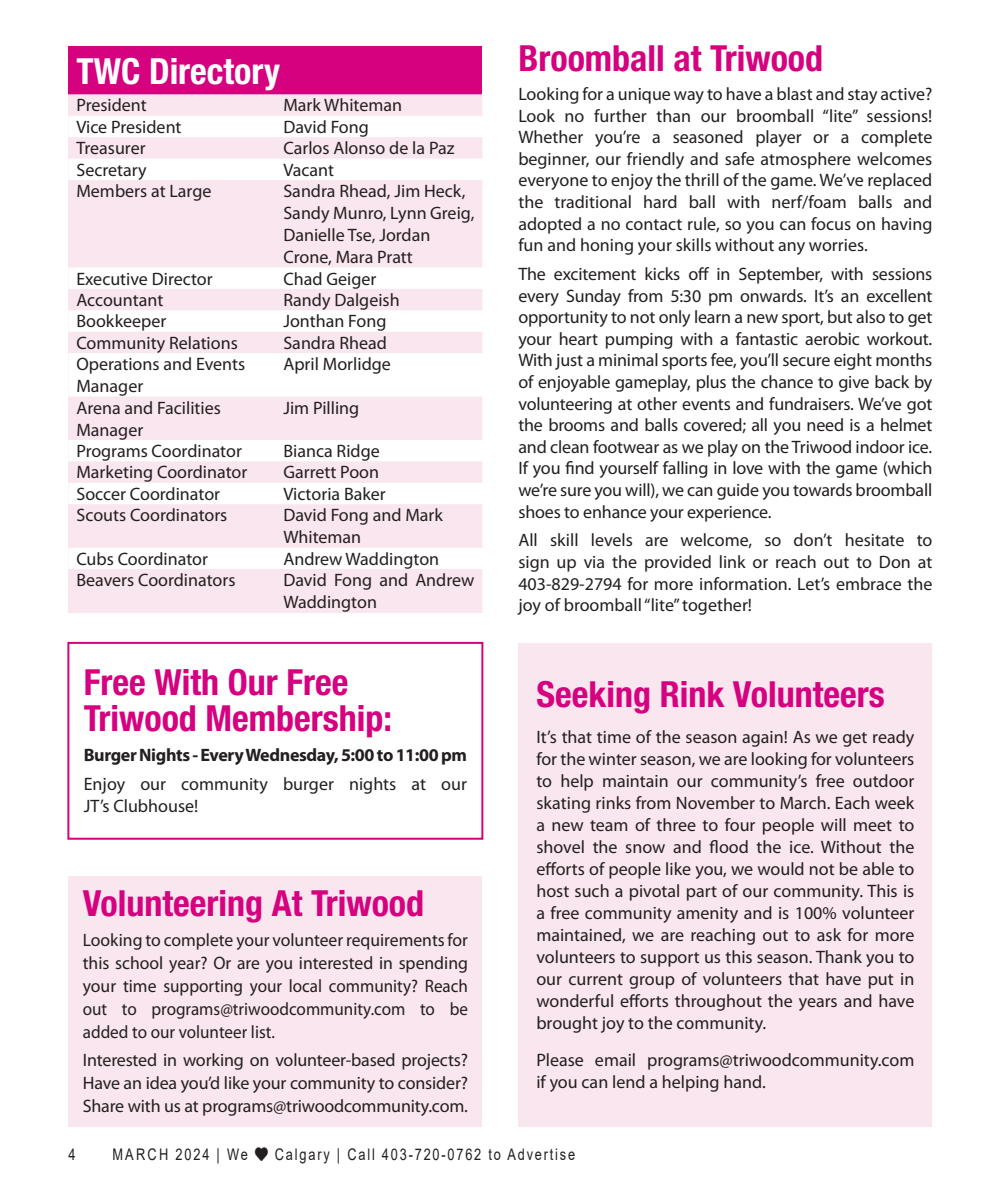
<style>
.page{position:relative;width:990px;height:1188px;background:#fff}
.page>*{position:absolute;margin:0;border:0;box-sizing:border-box;transform-origin:0 0}
.In_Around_title{font:700 condensed 36px/36px "Helvetica Neue LT Std";color:#d6017f}
.In_Around_title-2{font:700 condensed 36px "Helvetica Neue LT Std";color:#fff}
.Body_text{font:18px/22px "Myriad Pro";color:#231f20}
.Bullets_ML{font:700 18px "Myriad Pro";letter-spacing:-.02em;color:#231f20}
.t1{font:16px "Arial";letter-spacing:.14em;color:#231f20;scale:.8 1}
</style>
<div class="page">
<div style="left:68px;top:46px;width:414px;height:48px;background:#d6017f"></div>
<div style="left:68px;top:94px;width:414px;height:518px;background:#f9e6ee"></div>
<svg style="left:68px;top:116px;width:414px;height:453px;fill:#f9e6ee"></svg>
<div style="left:68px;top:876px;width:414px;height:250px;background:#f9e6ee"></div>
<div style="left:67px;top:642px;width:416px;height:198px;border:2px solid #d6017f"></div>
<div style="left:518px;top:643px;width:414px;height:483px;background:#f9e6ee"></div>
<p class="In_Around_title-2" style="left:76px;top:49px;width:205px">TWC Directory</p>
<p class="Body_text" style="left:76px;top:94px;width:72px">President</p>
<p class="Body_text" style="left:283px;top:94px;width:120px">Mark Whiteman</p>
<p class="Body_text" style="left:76px;top:116px;width:107px">Vice President</p>
<p class="Body_text" style="left:283px;top:116px;width:87px">David Fong</p>
<p class="Body_text" style="left:76px;top:137px;width:71px">Treasurer</p>
<p class="Body_text" style="left:283px;top:137px;width:173px">Carlos Alonso de la Paz</p>
<p class="Body_text" style="left:76px;top:158px;width:72px">Secretary</p>
<p class="Body_text" style="left:283px;top:158px;width:52px">Vacant</p>
<p class="Body_text" style="left:76px;top:180px;width:137px">Members at Large</p>
<p class="Body_text" style="left:283px;top:180px;width:192px">Sandra Rhead, Jim Heck,<br>Sandy Munro, Lynn Greig,<br>Danielle Tse, Jordan<br>Crone, Mara Pratt</p>
<p class="Body_text" style="left:76px;top:267px;width:138px">Executive Director</p>
<p class="Body_text" style="left:283px;top:267px;width:94px">Chad Geiger</p>
<p class="Body_text" style="left:76px;top:289px;width:88px">Accountant</p>
<p class="Body_text" style="left:283px;top:289px;width:118px">Randy Dalgeish</p>
<p class="Body_text" style="left:76px;top:310px;width:91px">Bookkeeper</p>
<p class="Body_text" style="left:283px;top:310px;width:105px">Jonthan Fong</p>
<p class="Body_text" style="left:76px;top:331px;width:163px">Community Relations</p>
<p class="Body_text" style="left:283px;top:331px;width:105px">Sandra Rhead</p>
<p class="Body_text" style="left:76px;top:353px;width:170px">Operations and Events<br>Manager</p>
<p class="Body_text" style="left:283px;top:353px;width:109px">April Morlidge</p>
<p class="Body_text" style="left:76px;top:396px;width:146px">Arena and Facilities<br>Manager</p>
<p class="Body_text" style="left:283px;top:396px;width:77px">Jim Pilling</p>
<p class="Body_text" style="left:76px;top:440px;width:167px">Programs Coordinator</p>
<p class="Body_text" style="left:283px;top:440px;width:98px">Bianca Ridge</p>
<p class="Body_text" style="left:76px;top:461px;width:172px">Marketing Coordinator</p>
<p class="Body_text" style="left:283px;top:461px;width:97px">Garrett Poon</p>
<p class="Body_text" style="left:76px;top:483px;width:145px">Soccer Coordinator</p>
<p class="Body_text" style="left:283px;top:483px;width:104px">Victoria Baker</p>
<p class="Body_text" style="left:76px;top:504px;width:153px">Scouts Coordinators</p>
<p class="Body_text" style="left:283px;top:504px;width:161px">David Fong and Mark<br>Whiteman</p>
<p class="Body_text" style="left:76px;top:547px;width:133px">Cubs Coordinator</p>
<p class="Body_text" style="left:283px;top:547px;width:157px">Andrew Waddington</p>
<p class="Body_text" style="left:76px;top:569px;width:161px">Beavers Coordinators</p>
<p class="Body_text" style="left:283px;top:569px;width:193px">David Fong and Andrew<br>Waddington</p>
<p class="In_Around_title" style="left:84px;top:664px;width:310px">Free With Our Free<br>Triwood Membership:</p>
<p class="Bullets_ML" style="left:84px;top:743px;width:385px">Burger Nights - Every Wednesday, 5:00 to 11:00 pm</p>
<p class="Body_text" style="left:84px;top:773px;width:385px">Enjoy our community burger nights at our<br>JT’s Clubhouse!</p>
<p class="In_Around_title" style="left:83px;top:885px;width:343px">Volunteering At Triwood</p>
<p class="Body_text" style="left:83px;top:929px;width:387px;line-height:23px;text-align:justify">Looking to complete your volunteer requirements for this school year? Or are you interested in spending your time supporting your local community? Reach out to programs@triwoodcommunity.com to be added to our volunteer list.</p>
<p class="Body_text" style="left:83px;top:1048px;width:387px;line-height:23px;text-align:justify">Interested in working on volunteer-based projects?<br>Have an idea you’d like your community to consider?<br>Share with us at programs@triwoodcommunity.com.</p>
<p class="In_Around_title" style="left:518px;top:40px;width:306px">Broomball at Triwood</p>
<p class="Body_text" style="left:518px;top:83px;width:416px;text-align:justify">Looking for a unique way to have a blast and stay active?<br>Look no further than our broomball “lite” sessions!<br>Whether you’re a seasoned player or a complete beginner, our friendly and safe atmosphere welcomes everyone to enjoy the thrill of the game. We’ve replaced the traditional hard ball with nerf/foam balls and adopted a no contact rule, so you can focus on having fun and honing your skills without any worries.</p>
<p class="Body_text" style="left:518px;top:263px;width:416px;text-align:justify">The excitement kicks off in September, with sessions every Sunday from 5:30 pm onwards. It’s an excellent opportunity to not only learn a new sport, but also to get your heart pumping with a fantastic aerobic workout.<br>With just a minimal sports fee, you’ll secure eight months of enjoyable gameplay, plus the chance to give back by volunteering at other events and fundraisers. We’ve got the brooms and balls covered; all you need is a helmet and clean footwear as we play on the Triwood indoor ice.<br>If you find yourself falling in love with the game (which we’re sure you will), we can guide you towards broomball shoes to enhance your experience.</p>
<p class="Body_text" style="left:518px;top:529px;width:415px;text-align:justify">All skill levels are welcome, so don’t hesitate to sign up via the provided link or reach out to Don at 403-829-2794 for more information. Let’s embrace the joy of broomball “lite” together!</p>
<p class="In_Around_title" style="left:536px;top:676px;width:350px">Seeking Rink Volunteers</p>
<p class="Body_text" style="left:536px;top:726px;width:380px;text-align:justify">It’s that time of the season again! As we get ready for the winter season, we are looking for volunteers to help maintain our community’s free outdoor skating rinks from November to March. Each week a new team of three to four people will meet to shovel the snow and flood the ice. Without the efforts of people like you, we would not be able to host such a pivotal part of our community. This is a free community amenity and is 100% volunteer maintained, we are reaching out to ask for more volunteers to support us this season. Thank you to our current group of volunteers that have put in wonderful efforts throughout the years and have brought joy to the community.</p>
<p class="Body_text" style="left:536px;top:1048px;width:379px">Please email programs@triwoodcommunity.com if you can lend a helping hand.</p>
<p class="t1" style="left:68px;top:1144px;width:10px">4</p>
<p class="t1" style="left:112px;top:1144px;width:580px">MARCH 2024 | We ♥ Calgary | Call 403-720-0762 to Advertise</p>
</div>
